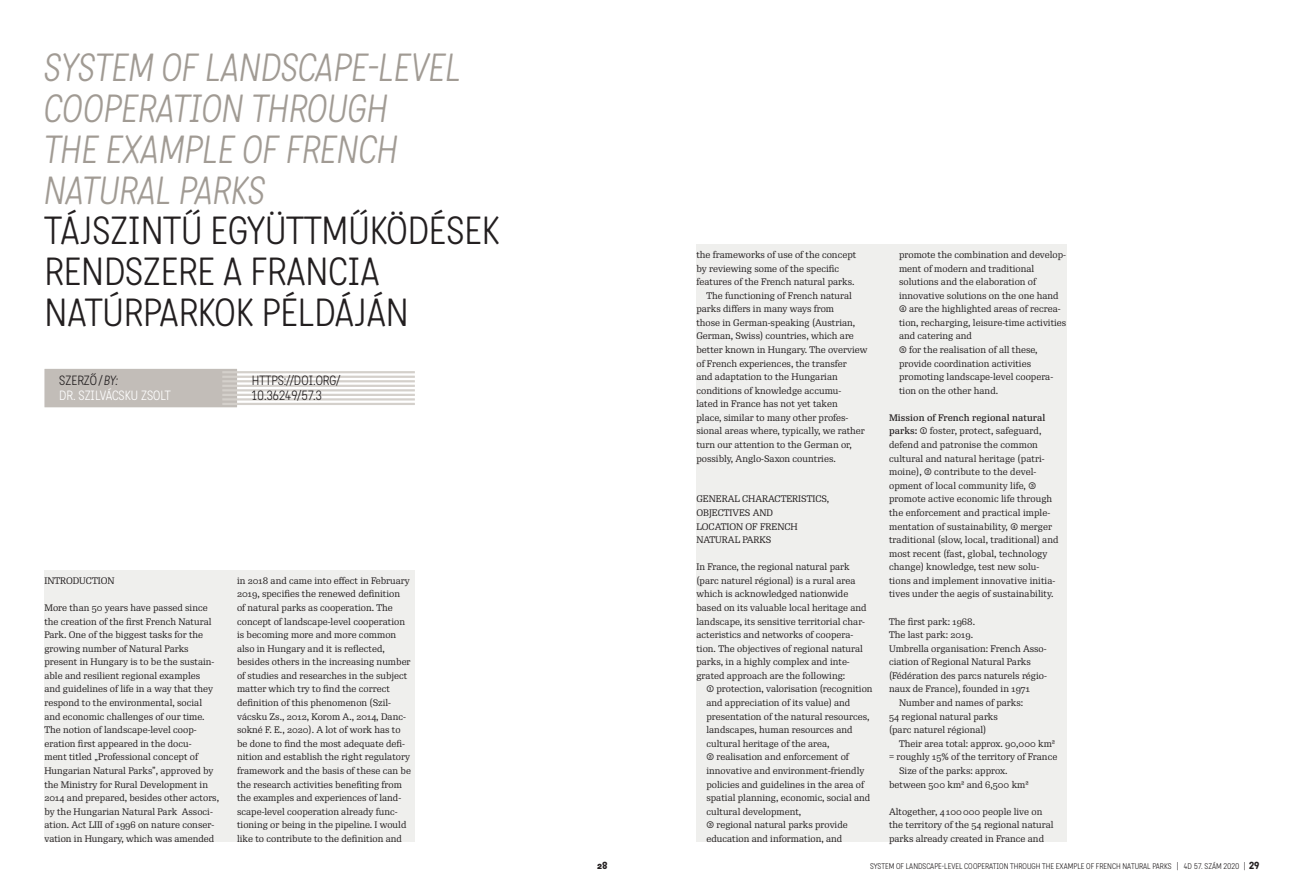
<style>
.page{position:relative;width:1304px;height:896px;background:#fff}
.page>*{position:absolute;margin:0;border:0;box-sizing:border-box;transform-origin:0 0}
.Title_38_40{font:italic 300 38px/40.7px "Katarine Std";color:#a19b94}
.Title_38_40-2{font:300 38px/40.7px "Katarine Std";color:#231f20}
.t1{font:300 13px/15px "Katarine Std";color:#231f20}
.t2{font:300 13px/15px "Katarine Std";color:#fff}
.t3{font:500 10px "Katarine Std";color:#231f20}
.First_Par_EN{font:9.2px/13.6px "Re Public Std";color:#231f20}
.List_EN{font:9.2px/13.6px "Re Public Std";color:#231f20}
.In_Text_TITLE{font:9.2px/13.6px "Re Public Std";color:#231f20}
.t4{font:300 8px "Katarine Std";color:#231f20}
.s1{color:#231f20}
.s2{font-style:italic;color:#231f20}
.s3{font-weight:500}
.s4{font-weight:500;font-size:10px}
</style>
<div class="page">
<div style="left:44px;top:570px;width:371px;height:272px;background:#efefed"></div>
<div style="left:696px;top:244px;width:371px;height:598px;background:#efefed"></div>
<div style="left:44px;top:369px;width:193px;height:38px;background:#c2bdb8"></div>
<hr style="left:222px;top:371px;width:193px;height:2px;background:#d4d0cb">
<hr style="left:222px;top:376px;width:193px;height:2px;background:#d4d0cb">
<hr style="left:222px;top:380px;width:193px;height:2px;background:#d4d0cb">
<hr style="left:222px;top:385px;width:193px;height:2px;background:#d4d0cb">
<hr style="left:222px;top:389px;width:193px;height:2px;background:#d4d0cb">
<hr style="left:222px;top:394px;width:193px;height:2px;background:#d4d0cb">
<hr style="left:222px;top:398px;width:193px;height:2px;background:#d4d0cb">
<hr style="left:222px;top:403px;width:193px;height:2px;background:#d4d0cb">
<p class="Title_38_40" style="left:44px;top:47px;width:419px">SYSTEM OF LANDSCAPE-LEVEL<br>COOPERATION THROUGH<br>THE EXAMPLE OF FRENCH<br>NATURAL PARKS</p>
<p class="Title_38_40-2" style="left:44px;top:210px;width:457px">TÁJSZINTŰ EGYÜTTMŰKÖDÉSEK<br>RENDSZERE A FRANCIA</p>
<p class="Title_38_40-2" style="left:44px;top:292px;width:366px">NATÚRPARKOK PÉLDÁJÁN</p>
<p class="t2" style="left:59px;top:373px;width:113px"><span class="s1">SZERZŐ/</span> <span class="s2">BY:<br></span>DR. SZILVÁCSKU ZSOLT</p>
<p class="t1" style="left:252px;top:373px;width:90px">HTTPS://DOI.ORG/<br>10.36249/57.3</p>
<p class="In_Text_TITLE" style="left:44px;top:574px;width:72px">INTRODUCTION</p>
<p class="First_Par_EN" style="left:44px;top:601px;width:176px">More than 50 years have passed since the creation of the first French Natural Park. One of the biggest tasks for the growing number of Natural Parks present in Hungary is to be the sustain&shy;able and resilient regional examples<br>and guidelines of life in a way that they respond to the environmental, social and economic challenges of our time.<br>The notion of landscape-level coop&shy;eration first appeared in the docu-<br>ment titled „Professional concept of Hungarian Natural Parks”, approved by the Ministry for Rural Development in 2014 and prepared, besides other actors, by the Hungarian Natural Park Associ&shy;ation. Act LIII of 1996 on nature conser&shy;vation in Hungary, which was amended</p>
<p class="First_Par_EN" style="left:237px;top:574px;width:175px">in 2018 and came into effect in February 2019, specifies the renewed definition<br>of natural parks as cooperation. The concept of landscape-level cooperation is becoming more and more common also in Hungary and it is reflected, besides others in the increasing number of studies and researches in the subject matter which try to find the correct definition of this phenomenon (Szil&shy;vácsku Zs., 2012, Korom A., 2014, Danc&shy;sokné F. E., 2020). A lot of work has to be done to find the most adequate defi&shy;nition and establish the right regulatory framework and the basis of these can be the research activities benefiting from the examples and experiences of land&shy;scape-level cooperation already func&shy;tioning or being in the pipeline. I would like to contribute to the definition and</p>
<p class="First_Par_EN" style="left:696px;top:248px;width:161px">the frameworks of use of the concept by reviewing some of the specific features of the French natural parks.</p>
<p class="First_Par_EN" style="left:696px;top:289px;width:173px;text-indent:10px">The functioning of French natural parks differs in many ways from<br>those in German-speaking (Austrian, German, Swiss) countries, which are better known in Hungary. The overview of French experiences, the transfer<br>and adaptation to the Hungarian conditions of knowledge accumu-<br>lated in France has not yet taken<br>place, similar to many other profes&shy;sional areas where, typically, we rather turn our attention to the German or, possibly, Anglo-Saxon countries.</p>
<p class="In_Text_TITLE" style="left:696px;top:492px;width:134px">GENERAL CHARACTERISTICS,<br>OBJECTIVES AND<br>LOCATION OF FRENCH<br>NATURAL PARKS</p>
<p class="First_Par_EN" style="left:696px;top:560px;width:172px">In France, the regional natural park (parc naturel régional) is a rural area which is acknowledged nationwide based on its valuable local heritage and landscape, its sensitive territorial char&shy;acteristics and networks of coopera&shy;tion. The objectives of regional natural parks, in a highly complex and inte&shy;grated approach are the following:</p>
<p class="List_EN" style="left:706px;top:682px;width:168px">(1) protection, valorisation (recognition and appreciation of its value) and presentation of the natural resources, landscapes, human resources and cultural heritage of the area,</p>
<p class="List_EN" style="left:706px;top:750px;width:165px">(2) realisation and enforcement of innovative and environment-friendly policies and guidelines in the area of spatial planning, economic, social and cultural development,</p>
<p class="List_EN" style="left:706px;top:818px;width:143px">(3) regional natural parks provide education and information, and</p>
<p class="List_EN" style="left:899px;top:248px;width:169px">promote the combination and develop&shy;ment of modern and traditional solutions and the elaboration of innovative solutions on the one hand</p>
<p class="List_EN" style="left:899px;top:302px;width:169px">(4) are the highlighted areas of recrea&shy;tion, recharging, leisure-time activities and catering and</p>
<p class="List_EN" style="left:899px;top:343px;width:156px">(5) for the realisation of all these, provide coordination activities promoting landscape-level coopera&shy;tion on the other hand.</p>
<p class="First_Par_EN" style="left:889px;top:411px;width:171px"><span class="s3">Mission of French regional natural parks:</span> (1) foster, protect, safeguard, defend and patronise the common cultural and natural heritage (patri&shy;moine), (2) contribute to the devel&shy;opment of local community life, (3) promote active economic life through the enforcement and practical imple&shy;mentation of sustainability, (4) merger traditional (slow, local, traditional) and most recent (fast, global, technology change) knowledge, test new solu&shy;tions and implement innovative initia&shy;tives under the aegis of sustainability.</p>
<p class="First_Par_EN" style="left:889px;top:614px;width:87px">The first park: 1968.</p>
<p class="First_Par_EN" style="left:889px;top:628px;width:86px">The last park: 2019.</p>
<p class="First_Par_EN" style="left:889px;top:642px;width:159px">Umbrella organisation: French Asso&shy;ciation of Regional Natural Parks (Fédération des parcs naturels régio&shy;naux de France), founded in 1971</p>
<p class="First_Par_EN" style="left:889px;top:696px;width:136px;text-indent:10px">Number and names of parks:<br>54 regional natural parks<br>(parc naturel régional)</p>
<p class="First_Par_EN" style="left:889px;top:737px;width:170px;text-align:right">Their area total: approx. 90,000 km²<br>= roughly 15% of the territory of France</p>
<p class="First_Par_EN" style="left:889px;top:764px;width:141px;text-indent:10px">Size of the parks: approx. between 500 km² and 6,500 km²</p>
<p class="First_Par_EN" style="left:889px;top:804px;width:166px">Altogether, 4100000 people live on the territory of the 54 regional natural parks already created in France and</p>
<p class="t3" style="left:597px;top:858px;width:12px">28</p>
<p class="t4" style="left:870px;top:861px;width:391px">SYSTEM OF LANDSCAPE-LEVEL COOPERATION THROUGH THE EXAMPLE OF FRENCH NATURAL PARKS | 4D 57. SZÁM 2020 | <span class="s4">29</span></p>
</div>
